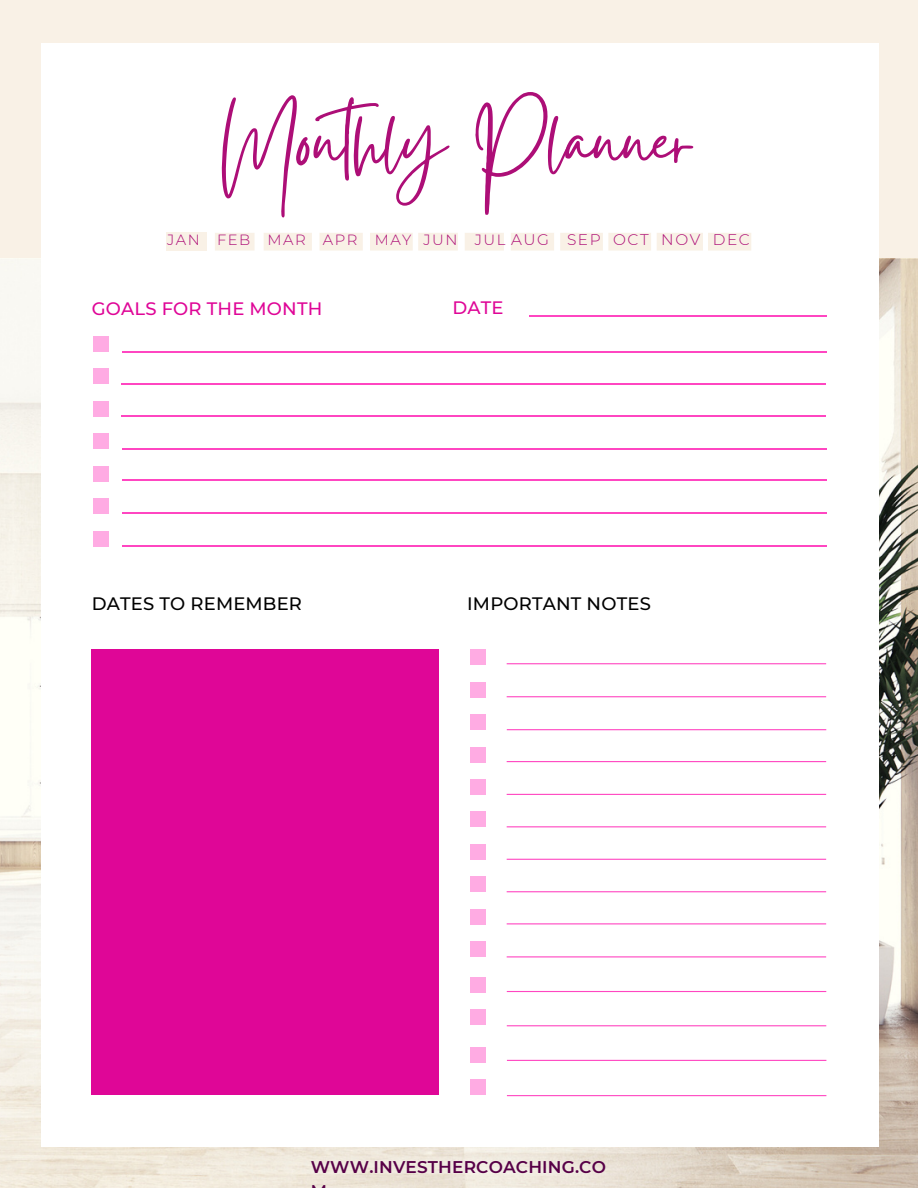
<style>
.page{position:relative;width:918px;height:1188px;background:#f9f1e6}
.page>*{position:absolute;margin:0;border:0;box-sizing:border-box;transform-origin:0 0}
.t1{font:98.4px "Gistesy";color:#ad0e77}
.t2{font:500 18px "Montserrat";letter-spacing:.01em;color:#000}
.t3{font:500 18px "Montserrat";letter-spacing:.01em;color:#df0697}
.t4{font:600 16.95px "Montserrat";letter-spacing:.01em;color:#570047}
.t5{font:300 14.85px "Montserrat";letter-spacing:.1em;color:#ad0e77}
.s1{font-size:15.45px}
</style>
<div class="page">
<img style="left:0;top:259px;width:918px;height:929px">
<div style="left:41px;top:43px;width:837px;height:1103px;background:#fff"></div>
<div style="left:167px;top:233px;width:39px;height:18px;background:#f9f1e6"></div>
<hr style="left:529px;top:316px;width:297px;height:1px;background:#ff46c1">
<svg style="left:215px;top:233px;width:536px;height:18px"></svg>
<svg style="left:507px;top:663px;width:319px;height:433px"></svg>
<div style="left:470px;top:649px;width:16px;height:16px;background:#ffabe3"></div>
<div style="left:470px;top:682px;width:16px;height:15px;background:#ffabe3"></div>
<div style="left:470px;top:714px;width:16px;height:16px;background:#ffabe3"></div>
<div style="left:470px;top:747px;width:16px;height:15px;background:#ffabe3"></div>
<div style="left:470px;top:779px;width:16px;height:16px;background:#ffabe3"></div>
<div style="left:470px;top:812px;width:16px;height:15px;background:#ffabe3"></div>
<div style="left:470px;top:844px;width:16px;height:16px;background:#ffabe3"></div>
<div style="left:470px;top:877px;width:16px;height:15px;background:#ffabe3"></div>
<div style="left:470px;top:909px;width:16px;height:16px;background:#ffabe3"></div>
<div style="left:470px;top:941px;width:16px;height:16px;background:#ffabe3"></div>
<div style="left:470px;top:977px;width:16px;height:16px;background:#ffabe3"></div>
<div style="left:470px;top:1010px;width:16px;height:15px;background:#ffabe3"></div>
<div style="left:470px;top:1047px;width:16px;height:16px;background:#ffabe3"></div>
<div style="left:470px;top:1079px;width:16px;height:16px;background:#ffabe3"></div>
<div style="left:93px;top:336px;width:15px;height:16px;background:#ffabe3"></div>
<div style="left:93px;top:369px;width:15px;height:15px;background:#ffabe3"></div>
<div style="left:93px;top:401px;width:15px;height:16px;background:#ffabe3"></div>
<div style="left:93px;top:433px;width:15px;height:16px;background:#ffabe3"></div>
<div style="left:93px;top:466px;width:15px;height:16px;background:#ffabe3"></div>
<div style="left:93px;top:498px;width:15px;height:16px;background:#ffabe3"></div>
<div style="left:93px;top:531px;width:15px;height:15px;background:#ffabe3"></div>
<div style="left:92px;top:649px;width:347px;height:446px;background:#df0697"></div>
<hr style="left:122px;top:383px;width:704px;height:1px;background:#ff46c1">
<hr style="left:122px;top:415px;width:704px;height:2px;background:#ff46c1">
<hr style="left:122px;top:351px;width:704px;height:1px;background:#ff46c1">
<hr style="left:122px;top:448px;width:704px;height:2px;background:#ff46c1">
<hr style="left:122px;top:480px;width:704px;height:1px;background:#ff46c1">
<hr style="left:122px;top:513px;width:704px;height:1px;background:#ff46c1">
<hr style="left:122px;top:546px;width:704px;height:1px;background:#ff46c1">
<h1 class="t1" style="left:221px;top:72px;width:471px">Monthly Planner</h1>
<p class="t5" style="left:167px;top:231px;width:584px">JAN FEB MAR APR MAY JUN JUL <span class="s1">AUG SEP OCT NOV DEC</span></p>
<p class="t3" style="left:92px;top:297px;width:232px">GOALS FOR THE MONTH</p>
<p class="t3" style="left:453px;top:296px;width:53px">DATE</p>
<p class="t2" style="left:92px;top:593px;width:212px">DATES TO REMEMBER</p>
<p class="t2" style="left:467px;top:593px;width:185px">IMPORTANT NOTES</p>
<p class="t4" style="left:311px;top:1157px;width:297px">WWW.INVESTHERCOACHING.CO</p>
</div>
